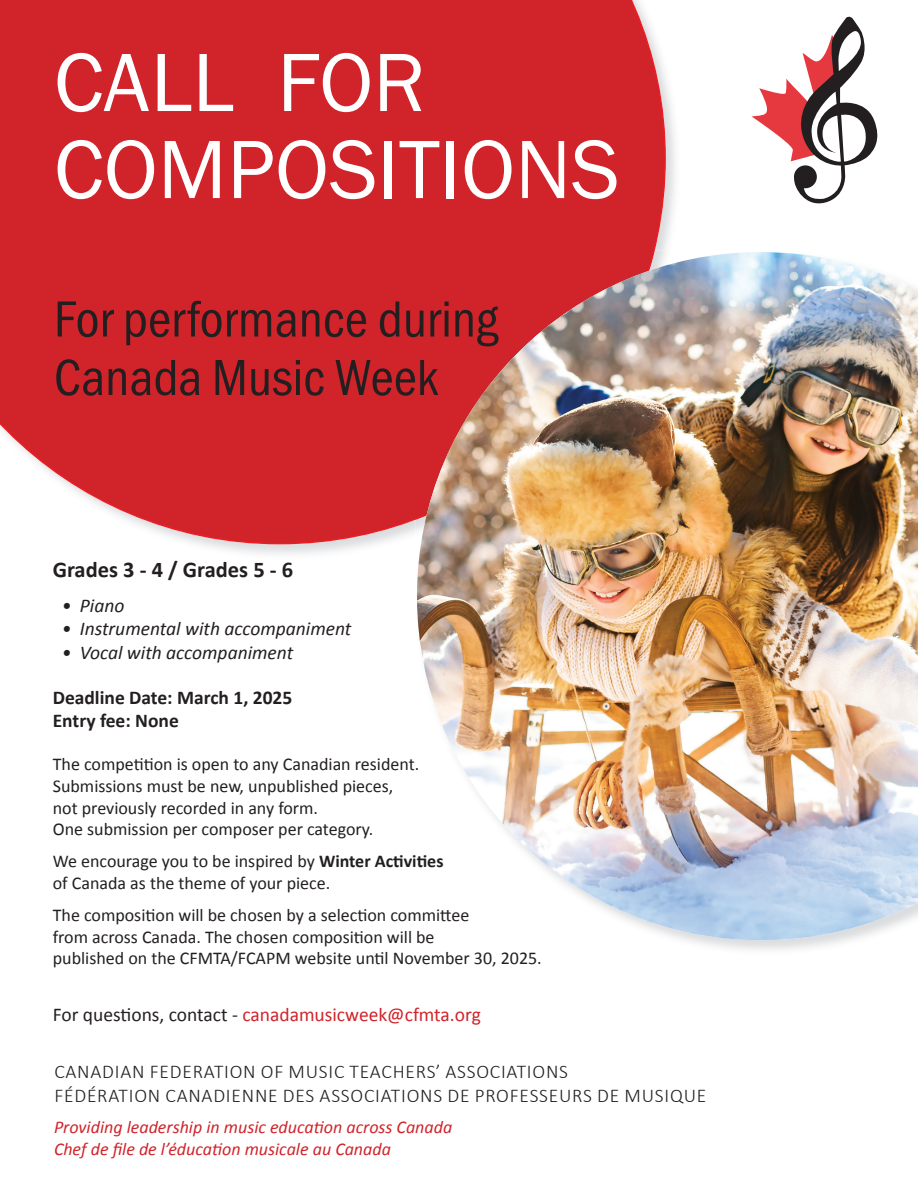
<style>
.page{position:relative;width:918px;height:1188px;background:#fff}
.page>*{position:absolute;margin:0;border:0;box-sizing:border-box;transform-origin:0 0}
.t1{font:85.5px/87px "Franklin Gothic URW Boo";color:#fff}
.t2{font:52.5px/58.5px "Franklin Gothic URW Cond";color:#231f20}
.t3{font:700 22.5px "Calibri";color:#231f20}
.t4{font:300 19.5px/24px "Calibri";letter-spacing:.04em;color:#231f20}
.t5{font:italic 19.5px "Calibri";color:#231f20}
.t6{font:19.5px "Calibri";color:#d1232a}
.t7{font:700 19.5px/23.4px "Calibri";color:#231f20}
.t8{font:18px/21.6px "Calibri";color:#231f20}
.t9{font:italic 18px/21.6px "Calibri";color:#d1232a}
.s1{font-weight:700}
.s2{color:#231f20}
</style>
<div class="page">
<div style="left:0;top:0;width:666px;height:544px;background:#d1232a"></div>
<img style="left:417px;top:252px;width:501px;height:688px">
<svg style="left:752px;top:16px;width:126px;height:188px"></svg>
<h1 class="t1" style="left:54px;top:37px;width:567px">CALL FOR<br>COMPOSITIONS</h1>
<h2 class="t2" style="left:54px;top:286px;width:445px">For performance during<br>Canada Music Week</h2>
<p class="t3" style="left:53px;top:553px;width:242px">Grades 3 - 4 / Grades 5 - 6</p>
<p class="t5" style="left:62px;top:592px;width:64px">• Piano</p>
<p class="t5" style="left:62px;top:615px;width:291px">• Instrumental with accompaniment</p>
<p class="t5" style="left:62px;top:639px;width:233px">• Vocal with accompaniment</p>
<p class="t7" style="left:53px;top:685px;width:241px">Deadline Date: March 1, 2025<br>Entry fee: None</p>
<p class="t8" style="left:53px;top:753px;width:368px">The competition is open to any Canadian resident.<br>Submissions must be new, unpublished pieces, not previously recorded in any form.<br>One submission per composer per category.</p>
<p class="t8" style="left:53px;top:850px;width:392px">We encourage you to be inspired by <span class="s1">Winter Activities </span>of Canada as the theme of your piece.</p>
<p class="t8" style="left:53px;top:904px;width:491px">The composition will be chosen by a selection committee<br>from across Canada. The chosen composition will be<br>published on the CFMTA/FCAPM website until November 30, 2025.</p>
<p class="t6" style="left:53px;top:1001px;width:430px"><span class="s2">For questions, contact -</span> canadamusicweek@cfmta.org</p>
<p class="t4" style="left:54px;top:1060px;width:654px">CANADIAN FEDERATION OF MUSIC TEACHERS’ ASSOCIATIONS<br>FÉDÉRATION CANADIENNE DES ASSOCIATIONS DE PROFESSEURS DE MUSIQUE</p>
<p class="t9" style="left:54px;top:1116px;width:400px">Providing leadership in music education across Canada<br>Chef de file de l’éducation musicale au Canada</p>
</div>
